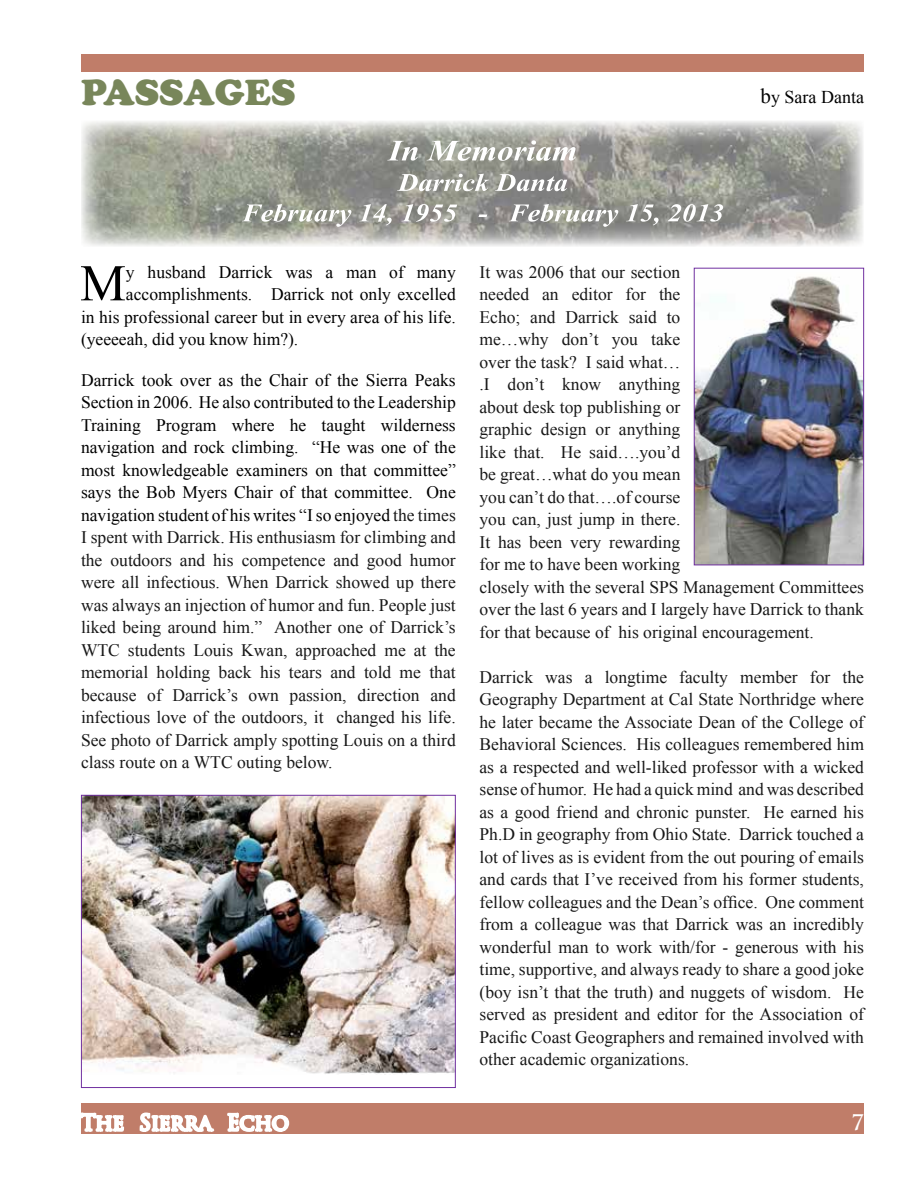
<style>
.page{position:relative;width:918px;height:1188px;background:#fff}
.page>*{position:absolute;margin:0;border:0;box-sizing:border-box;transform-origin:0 0}
.t1{font:51.6px "Times New Roman";color:#000}
.t2{font:36px "Cooper Black Std";color:#78865a}
.t3{font:700 21px "Trajan Pro";color:#fff}
.t4{font:18px "Times New Roman";color:#000}
.t5{font:17.55px/22.5px "Times New Roman";color:#181818;text-align:justify}
.t6{font:17.55px "Times New Roman";color:#000}
.s1{font-size:21px}
.s2{color:#000}
</style>
<div class="page">
<div style="left:81px;top:1104px;width:783px;height:30px;background:#c07d69"></div>
<svg style="left:80px;top:1087px;width:46px;height:45px"></svg>
<svg style="left:138px;top:1103px;width:78px;height:29px"></svg>
<svg style="left:226px;top:1103px;width:65px;height:29px"></svg>
<div style="left:81px;top:54px;width:783px;height:17px;background:#c07d69"></div>
<img style="left:81px;top:121px;width:782px;height:125px">
<svg style="left:242px;top:204px;width:481px;height:23px;background:#a6a6a1"></svg>
<svg style="left:397px;top:174px;width:170px;height:17px"></svg>
<svg style="left:387px;top:140px;width:189px;height:21px"></svg>
<img style="left:696px;top:276px;width:166px;height:287px">
<div style="left:694px;top:268px;width:170px;height:297px;border:1px solid #7030a0"></div>
<img style="left:83px;top:797px;width:371px;height:278px">
<div style="left:81px;top:795px;width:375px;height:293px;border:1px solid #7030a0"></div>
<h2 class="t2" style="left:81px;top:71px;width:216px">PASSAGES</h2>
<p class="t4" style="left:761px;top:85px;width:105px"><span class="s1">b</span>y Sara Danta</p>
<h1 class="t1" style="left:80px;top:248px;width:47px">M</h1>
<p class="t6" style="left:126px;top:260px;width:331px">y husband Darrick was a man of many</p>
<p class="t6" style="left:126px;top:283px;width:331px">accomplishments. Darrick not only excelled</p>
<p class="t6" style="left:81px;top:305px;width:376px">in his professional career but in every area of his life.</p>
<p class="t6" style="left:81px;top:328px;width:219px">(yeeeeah, did you know him?).</p>
<p class="t5" style="left:81px;top:368px;width:376px"><span class="s2">Darrick took over as the Chair of the Sierra Peaks Section in 2006. He also contributed to the Leadership Training Program where he taught wilderness navigation and rock climbing. “He was one of the most knowledgeable examiners on that committee” says the Bob Myers Chair of that committee. One navigation student of his writes “I so enjoyed</span> the times I spent with Darrick. His enthusiasm for climbing and the outdoors and his competence and good humor were all infectious. When Darrick showed up there was always an injection of humor and fun. People just liked being around him.” Another one of Darrick’s WTC students Louis Kwan, approached me at the memorial holding back his tears and told me that because of Darrick’s own passion, direction and infectious love of the outdoors, it changed his life.<br>See photo of Darrick amply spotting Louis on a third class route on a WTC outing below.</p>
<p class="t5" style="left:480px;top:260px;width:386px;text-align:left">It was 2006 that our section<br>needed an editor for the<br>Echo; and Darrick said to<br>me…why don’t you take<br>over the task? I said what…<br>.I don’t know anything<br>about desk top publishing or<br>graphic design or anything<br>like that. He said….you’d<br>be great…what do you mean<br>you can’t do that….of course<br>you can, just jump in there.<br>It has been very rewarding<br>for me to have been working<br>closely with the several SPS Management Committees over the last 6 years and I largely have Darrick to thank for that because of his original encouragement.</p>
<p class="t5" style="left:480px;top:665px;width:388px">Darrick was a longtime faculty member for the Geography Department at Cal State Northridge where he later became the Associate Dean of the College of Behavioral Sciences. His colleagues remembered him as a respected and well-liked professor with a wicked sense of humor. He had a quick mind and was described as a good friend and chronic punster. He earned his Ph.D in geography from Ohio State. Darrick touched a lot of lives as is evident from the out pouring of emails and cards that I’ve received from his former students, fellow colleagues and the Dean’s office. One comment from a colleague was that Darrick was an incredibly wonderful man to work with/for - generous with his time, supportive, and always ready to share a good joke (boy isn’t that the truth) and nuggets of wisdom. He served as president and editor for the Association of Pacific Coast Geographers and remained involved with other academic organizations.</p>
<p class="t3" style="left:851px;top:1109px;width:14px">7</p>
</div>
